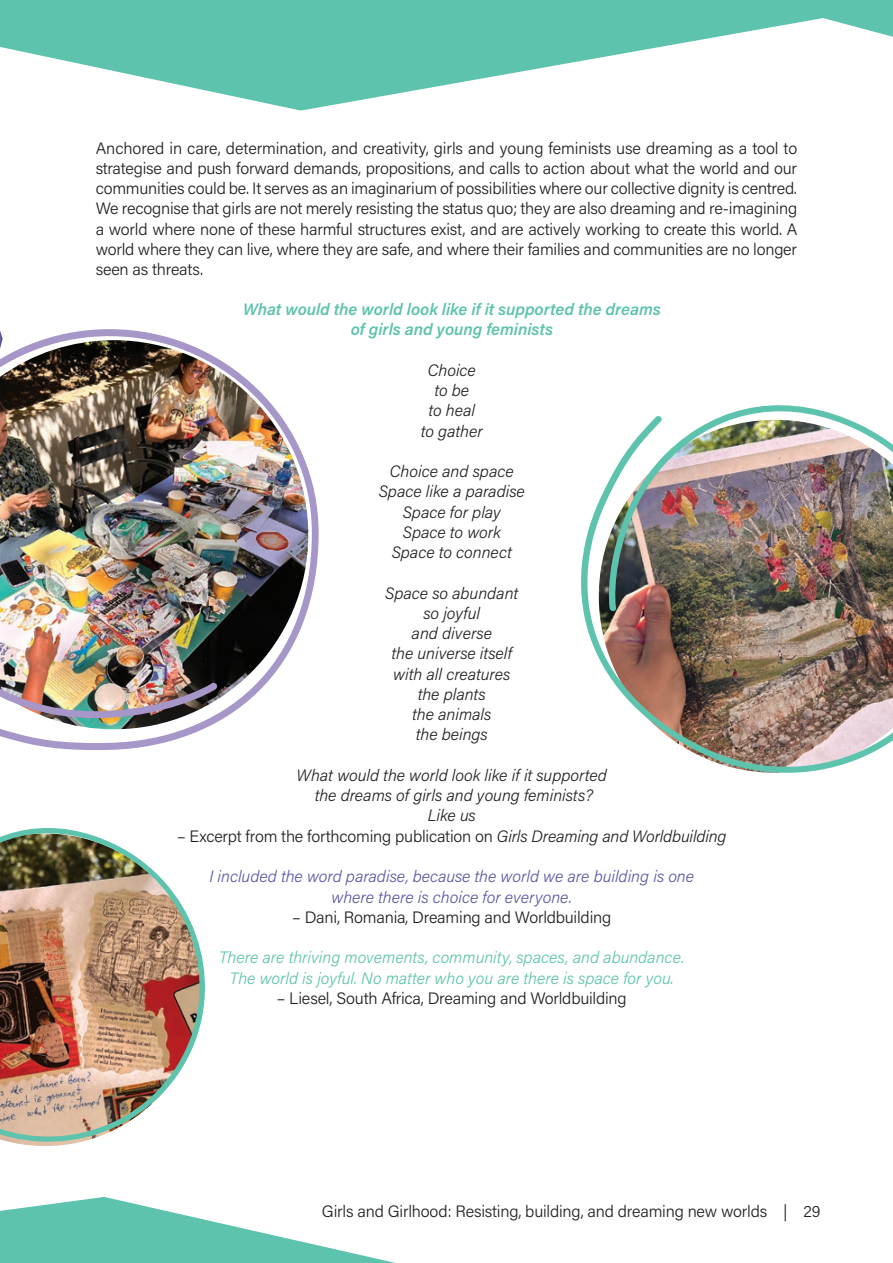
<style>
.page{position:relative;width:893px;height:1263px;background:#fff}
.page>*{position:absolute;margin:0;border:0;box-sizing:border-box;transform-origin:0 0}
._01__Body_copy__11pt{font:300 16.5px/20.2px "Acumin Pro";letter-spacing:-.015em;color:#231f20;text-align:justify}
._01__Body_copy__11pt-2{font:italic 300 16.5px "Acumin Pro";letter-spacing:-.005em;color:#231f20}
._01__Body_copy__11pt-3{font:italic 300 16.5px "Acumin Pro";letter-spacing:-.005em;color:#5dc3ad}
._01__Body_copy__11pt-4{font:italic 300 16.5px "Acumin Pro";letter-spacing:-.005em;color:#5a57a5}
._01__Body_copy__11pt-5{font:italic 600 16.5px/20.2px "Acumin Pro";color:#5dc3ad;text-align:center}
.s1{font-style:italic}
</style>
<div class="page">
<svg style="left:0;top:0;width:893px;height:111px;fill:#5dc3ad"></svg>
<svg style="left:0;top:1197px;width:396px;height:66px"></svg>
<img style="left:0;top:329px;width:319px;height:421px">
<img style="left:581px;top:405px;width:312px;height:368px">
<img style="left:0;top:828px;width:205px;height:318px">
<p class="_01__Body_copy__11pt" style="left:96px;top:137px;width:703px">Anchored in care, determination, and creativity, girls and young feminists use dreaming as a tool to strategise and push forward demands, propositions, and calls to action about what the world and our communities could be. It serves as an imaginarium of possibilities where our collective dignity is centred.<br>We recognise that girls are not merely resisting the status quo; they are also dreaming and re-imagining a world where none of these harmful structures exist, and are actively working to create this world. A world where they can live, where they are safe, and where their families and communities are no longer seen as threats.</p>
<p class="_01__Body_copy__11pt-5" style="left:243px;top:298px;width:419px">What would the world look like if it supported the dreams of girls and young feminists</p>
<p class="_01__Body_copy__11pt-2" style="left:428px;top:359px;width:50px">Choice</p>
<p class="_01__Body_copy__11pt-2" style="left:434px;top:379px;width:36px">to be</p>
<p class="_01__Body_copy__11pt-2" style="left:428px;top:399px;width:48px">to heal</p>
<p class="_01__Body_copy__11pt-2" style="left:421px;top:419px;width:63px">to gather</p>
<p class="_01__Body_copy__11pt-2" style="left:390px;top:460px;width:125px">Choice and space</p>
<p class="_01__Body_copy__11pt-2" style="left:379px;top:480px;width:148px">Space like a paradise</p>
<p class="_01__Body_copy__11pt-2" style="left:403px;top:500px;width:100px">Space for play</p>
<p class="_01__Body_copy__11pt-2" style="left:403px;top:521px;width:99px">Space to work</p>
<p class="_01__Body_copy__11pt-2" style="left:392px;top:541px;width:122px">Space to connect</p>
<p class="_01__Body_copy__11pt-2" style="left:385px;top:581px;width:135px">Space so abundant</p>
<p class="_01__Body_copy__11pt-2" style="left:423px;top:602px;width:58px">so joyful</p>
<p class="_01__Body_copy__11pt-2" style="left:412px;top:622px;width:82px">and diverse</p>
<p class="_01__Body_copy__11pt-2" style="left:391px;top:642px;width:122px">the universe itself</p>
<p class="_01__Body_copy__11pt-2" style="left:393px;top:662px;width:119px">with all creatures</p>
<p class="_01__Body_copy__11pt-2" style="left:418px;top:683px;width:70px">the plants</p>
<p class="_01__Body_copy__11pt-2" style="left:412px;top:703px;width:81px">the animals</p>
<p class="_01__Body_copy__11pt-2" style="left:416px;top:723px;width:73px">the beings</p>
<p class="_01__Body_copy__11pt-2" style="left:297px;top:764px;width:312px">What would the world look like if it supported</p>
<p class="_01__Body_copy__11pt-2" style="left:315px;top:784px;width:280px">the dreams of girls and young feminists?</p>
<p class="_01__Body_copy__11pt-2" style="left:428px;top:804px;width:50px">Like us</p>
<p class="_01__Body_copy__11pt" style="left:177px;top:825px;width:551px">– Excerpt from the forthcoming publication on <span class="s1">Girls Dreaming and Worldbuilding</span></p>
<p class="_01__Body_copy__11pt-4" style="left:209px;top:865px;width:486px">I included the word paradise, because the world we are building is one</p>
<p class="_01__Body_copy__11pt-4" style="left:331px;top:885px;width:242px">where there is choice for everyone.</p>
<p class="_01__Body_copy__11pt" style="left:292px;top:906px;width:320px">– Dani, Romania, Dreaming and Worldbuilding</p>
<p class="_01__Body_copy__11pt-3" style="left:219px;top:946px;width:467px">There are thriving movements, community, spaces, and abundance.</p>
<p class="_01__Body_copy__11pt-3" style="left:230px;top:966px;width:445px">The world is joyful. No matter who you are there is space for you.</p>
<p class="_01__Body_copy__11pt" style="left:277px;top:987px;width:351px">– Liesel, South Africa, Dreaming and Worldbuilding</p>
<p class="_01__Body_copy__11pt" style="left:322px;top:1201px;width:500px">Girls and Girlhood: Resisting, building, and dreaming new worlds | 29</p>
</div>
